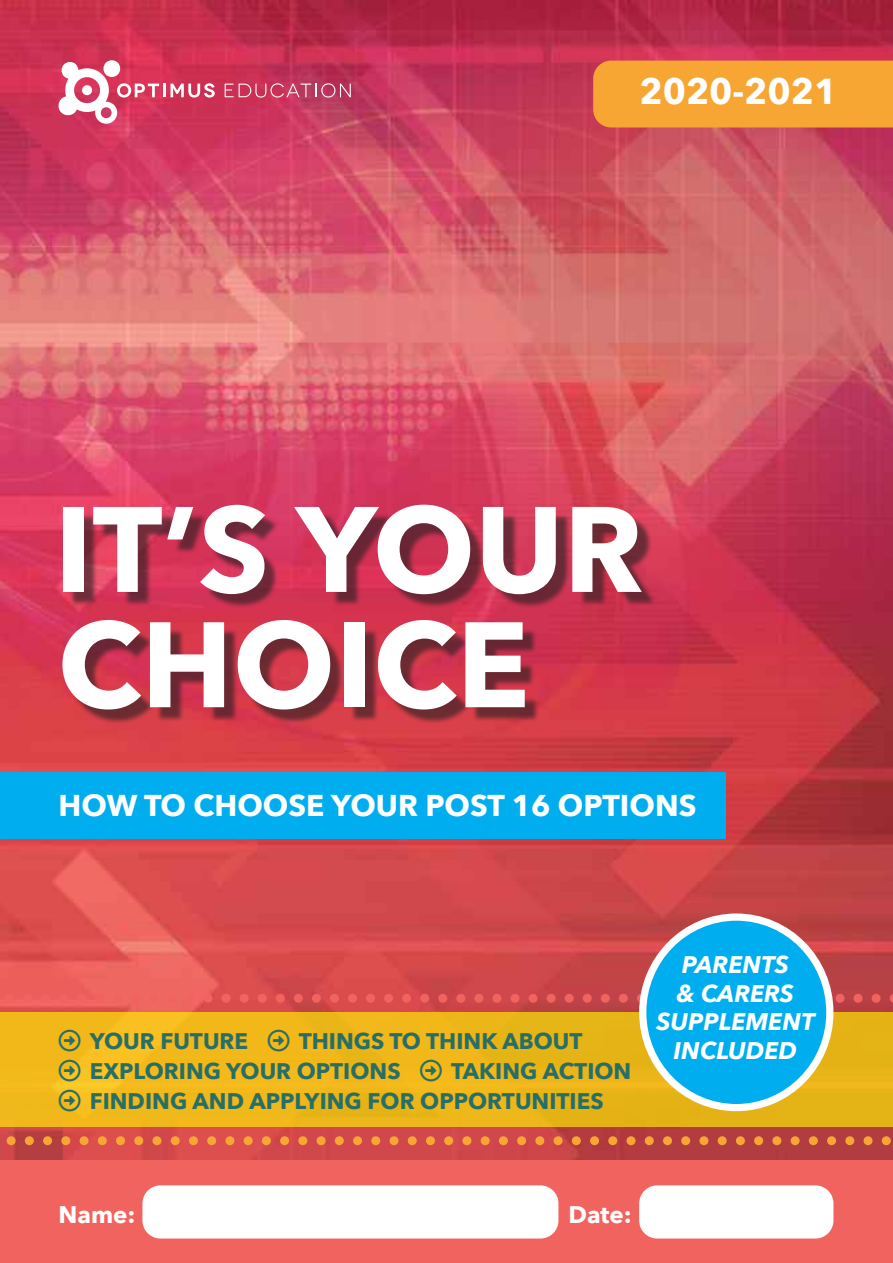
<style>
.page{position:relative;width:893px;height:1263px;background:#fff}
.page>*{position:absolute;margin:0;border:0;box-sizing:border-box;transform-origin:0 0}
.t1{font:700 120px/115.4px "Avenir Next";color:#fff}
.t2{font:700 36px "Avenir Next";color:#fff}
.t3{font:700 30px "Avenir Next";color:#fff}
.t4{font:italic 700 24px/28.5px "Avenir Next";color:#fff;text-align:center}
.t5{font:700 24px "Avenir Next";color:#fff}
.t6{font:700 22.5px "Avenir Next";color:#286e66}
</style>
<div class="page">
<img style="left:0;top:0;width:893px;height:1161px">
<div style="left:0;top:772px;width:725px;height:67px;background:#00aeef"></div>
<div style="left:0;top:1012px;width:893px;height:115px;background:#efb71a"></div>
<div style="left:0;top:1161px;width:893px;height:102px;background:#f1635f"></div>
<div style="left:142px;top:1185px;width:416px;height:53px;background:#fff;border-radius:18px"></div>
<div style="left:639px;top:1185px;width:194px;height:53px;background:#fff;border-radius:18px"></div>
<svg style="left:0;top:994px;width:893px;height:9px;background:#e05656"></svg>
<svg style="left:0;top:1136px;width:893px;height:9px;background:#d8693f"></svg>
<div style="left:643px;top:917px;width:187px;height:190px;background:#00aeef;border-radius:50%"></div>
<div style="left:639px;top:913px;width:194px;height:198px;border:7px solid #fff;border-radius:50%"></div>
<div style="left:593px;top:61px;width:300px;height:66px;background:#f7a633"></div>
<svg style="left:225px;top:83px;width:126px;height:15px;background:#cd5776"></svg>
<svg style="left:58px;top:60px;width:157px;height:64px"></svg>
<div style="left:69px;top:511px;width:587px;height:98px;background:#231f20;opacity:.6"></div>
<div style="left:68px;top:626px;width:472px;height:98px;background:#231f20;opacity:.6"></div>
<svg style="left:59px;top:1062px;width:22px;height:20px"></svg>
<svg style="left:59px;top:1090px;width:22px;height:8px"></svg>
<h2 class="t2" style="left:639px;top:60px;width:199px">2020-2021</h2>
<h1 class="t1" style="left:54px;top:490px;width:590px">IT’S YOUR<br>CHOICE</h1>
<h3 class="t3" style="left:58px;top:779px;width:639px">HOW TO CHOOSE YOUR POST 16 OPTIONS</h3>
<p class="t6" style="left:58px;top:1022px;width:526px">□●▼●▼ YOUR FUTURE □●▼●▼ THINGS TO THINK ABOUT</p>
<p class="t6" style="left:58px;top:1052px;width:574px">□●▼●▼ EXPLORING YOUR OPTIONS □●▼●▼ TAKING ACTION</p>
<p class="t6" style="left:58px;top:1082px;width:547px">□●▼●▼ FINDING AND APPLYING FOR OPPORTUNITIES</p>
<p class="t4" style="left:656px;top:950px;width:160px">PARENTS<br>&amp; CARERS<br>SUPPLEMENT<br>INCLUDED</p>
<p class="t5" style="left:58px;top:1194px;width:78px">Name:</p>
<p class="t5" style="left:568px;top:1194px;width:65px">Date:</p>
</div>
